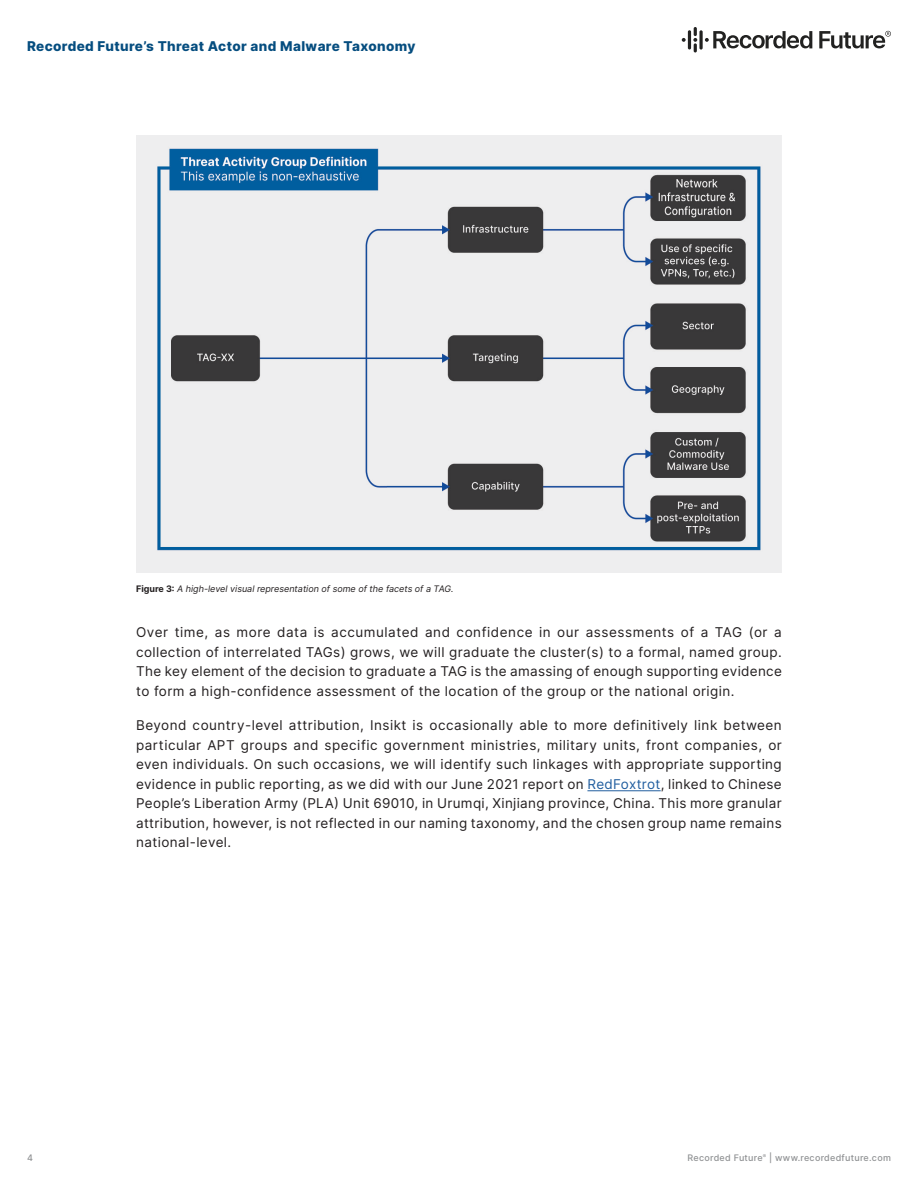
<style>
.page{position:relative;width:918px;height:1188px;background:#fff}
.page>*{position:absolute;margin:0;border:0;box-sizing:border-box;transform-origin:0 0}
.t1{font:13.5px/19.5px "Inter";letter-spacing:.03em;color:#231f20;text-align:justify}
.t2{font:800 13.5px "Inter";letter-spacing:.03em;color:#054d7f}
.t3{font:italic 9px "Inter";color:#231f20}
.t4{font:500 9px "Inter";letter-spacing:.03em;color:#8f9193}
.s1{font-weight:700;font-style:normal}
.s2{color:#215e9f}
</style>
<div class="page">
<svg style="left:819px;top:31px;width:72px;height:18px"></svg>
<svg style="left:682px;top:38px;width:4px;height:4px"></svg>
<hr style="left:688px;top:30px;width:3px;height:20px;background:#222221;border-radius:2px">
<svg style="left:693px;top:27px;width:119px;height:25px"></svg>
<hr style="left:587px;top:790px;width:74px;height:1px;background:#215e9f">
<img style="left:136px;top:135px;width:646px;height:437px">
<p class="t2" style="left:27px;top:36px;width:390px">Recorded Future’s Threat Actor and Malware Taxonomy</p>
<p class="t3" style="left:136px;top:582px;width:319px"><span class="s1">Figure 3:</span> A high-level visual representation of some of the facets of a TAG.</p>
<p class="t1" style="left:136px;top:622px;width:647px">Over time, as more data is accumulated and confidence in our assessments of a TAG (or a collection of interrelated TAGs) grows, we will graduate the cluster(s) to a formal, named group.<br>The key element of the decision to graduate a TAG is the amassing of enough supporting evidence to form a high-confidence assessment of the location of the group or the national origin.</p>
<p class="t1" style="left:136px;top:715px;width:647px">Beyond country-level attribution, Insikt is occasionally able to more definitively link between particular APT groups and specific government ministries, military units, front companies, or even individuals. On such occasions, we will identify such linkages with appropriate supporting evidence in public reporting, as we did with our June 2021 report on <span class="s2">RedFoxtrot</span>, linked to Chinese People’s Liberation Army (PLA) Unit 69010, in Urumqi, Xinjiang province, China. This more granular attribution, however, is not reflected in our naming taxonomy, and the chosen group name remains national-level.</p>
<p class="t4" style="left:27px;top:1151px;width:7px">4</p>
<p class="t4" style="left:688px;top:1151px;width:205px">Recorded Future<sup>®</sup> | www.recordedfuture.com</p>
</div>
